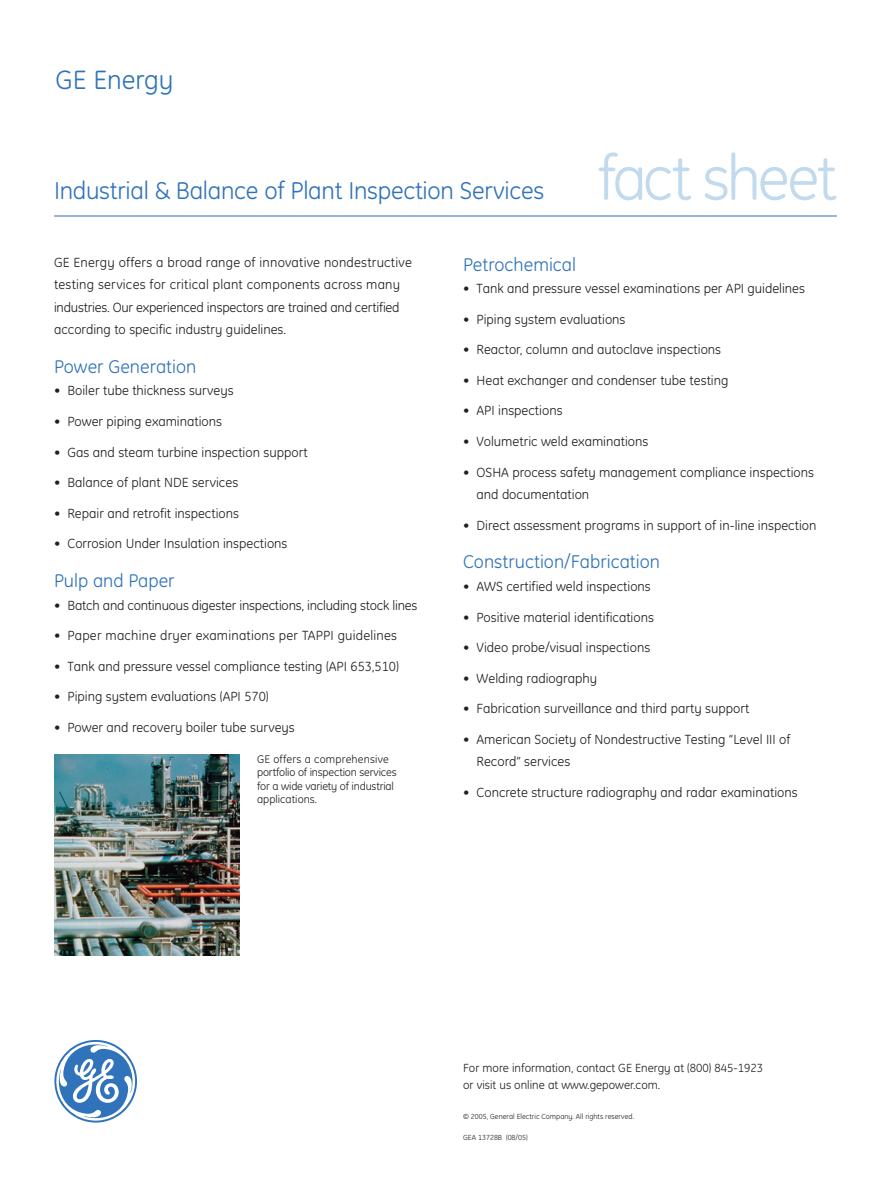
<style>
.page{position:relative;width:891px;height:1188px;background:#fff}
.page>*{position:absolute;margin:0;border:0;box-sizing:border-box;transform-origin:0 0}
.t1{font:63px "GE Inspira";letter-spacing:-.055em;color:#c1daed}
.t2{font:27px "GE Inspira";color:#3073ba}
.t3{font:24.75px "GE Inspira";letter-spacing:-.01em;color:#3073ba}
.t4{font:18.75px "GE Inspira";color:#3073ba}
.t5{font:13.5px/22.5px "GE Inspira";color:#231f20}
.t6{font:12px/16.5px "GE Inspira";color:#231f20}
.t7{font:11.25px/13.5px "GE Inspira";letter-spacing:-.015em;color:#231f20}
.t8{font:7.5px "GE Inspira";color:#231f20}
</style>
<div class="page">
<svg style="left:54px;top:1040px;width:83px;height:83px"></svg>
<hr style="left:54px;top:216px;width:783px;height:1px;background:#3073ba">
<img style="left:54px;top:754px;width:186px;height:201px">
<h2 class="t2" style="left:56px;top:70px;width:120px">GE Energy</h2>
<h3 class="t3" style="left:54px;top:181px;width:492px">Industrial &amp; Balance of Plant Inspection Services</h3>
<h1 class="t1" style="left:598px;top:155px;width:241px">fact sheet</h1>
<p class="t5" style="left:54px;top:252px;width:359px">GE Energy offers a broad range of innovative nondestructive testing services for critical plant components across many industries. Our experienced inspectors are trained and certified according to specific industry guidelines.</p>
<h3 class="t4" style="left:54px;top:359px;width:144px">Power Generation</h3>
<p class="t5" style="left:54px;top:381px;width:181px">• Boiler tube thickness surveys</p>
<p class="t5" style="left:54px;top:411px;width:170px">• Power piping examinations</p>
<p class="t5" style="left:54px;top:442px;width:255px">• Gas and steam turbine inspection support</p>
<p class="t5" style="left:54px;top:473px;width:186px">• Balance of plant NDE services</p>
<p class="t5" style="left:54px;top:503px;width:187px">• Repair and retrofit inspections</p>
<p class="t5" style="left:54px;top:534px;width:235px">• Corrosion Under Insulation inspections</p>
<h3 class="t4" style="left:54px;top:574px;width:122px">Pulp and Paper</h3>
<p class="t5" style="left:54px;top:595px;width:365px">• Batch and continuous digester inspections, including stock lines</p>
<p class="t5" style="left:54px;top:626px;width:345px">• Paper machine dryer examinations per TAPPI guidelines</p>
<p class="t5" style="left:54px;top:656px;width:346px">• Tank and pressure vessel compliance testing (API 653,510)</p>
<p class="t5" style="left:54px;top:687px;width:216px">• Piping system evaluations (API 570)</p>
<p class="t5" style="left:54px;top:717px;width:242px">• Power and recovery boiler tube surveys</p>
<p class="t7" style="left:257px;top:753px;width:141px">GE offers a comprehensive portfolio of inspection services for a wide variety of industrial applications.</p>
<h3 class="t4" style="left:463px;top:257px;width:115px">Petrochemical</h3>
<p class="t5" style="left:463px;top:279px;width:343px">• Tank and pressure vessel examinations per API guidelines</p>
<p class="t5" style="left:463px;top:309px;width:164px">• Piping system evaluations</p>
<p class="t5" style="left:463px;top:340px;width:260px">• Reactor, column and autoclave inspections</p>
<p class="t5" style="left:463px;top:370px;width:267px">• Heat exchanger and condenser tube testing</p>
<p class="t5" style="left:463px;top:401px;width:101px">• API inspections</p>
<p class="t5" style="left:463px;top:432px;width:187px">• Volumetric weld examinations</p>
<p class="t5" style="left:477px;top:462px;width:339px;text-indent:-14px">• OSHA process safety management compliance inspections and documentation</p>
<p class="t5" style="left:463px;top:515px;width:355px">• Direct assessment programs in support of in-line inspection</p>
<h3 class="t4" style="left:463px;top:555px;width:199px">Construction/Fabrication</h3>
<p class="t5" style="left:463px;top:576px;width:189px">• AWS certified weld inspections</p>
<p class="t5" style="left:463px;top:607px;width:192px">• Positive material identifications</p>
<p class="t5" style="left:463px;top:638px;width:189px">• Video probe/visual inspections</p>
<p class="t5" style="left:463px;top:668px;width:136px">• Welding radiography</p>
<p class="t5" style="left:463px;top:699px;width:288px">• Fabrication surveillance and third party support</p>
<p class="t5" style="left:477px;top:729px;width:315px;text-indent:-14px">• American Society of Nondestructive Testing “Level III of<br>Record” services</p>
<p class="t5" style="left:463px;top:783px;width:336px">• Concrete structure radiography and radar examinations</p>
<p class="t6" style="left:463px;top:1061px;width:302px">For more information, contact GE Energy at (800) 845-1923 or visit us online at www.gepower.com.</p>
<p class="t8" style="left:463px;top:1114px;width:173px">© 2005, General Electric Company. All rights reserved.</p>
<p class="t8" style="left:463px;top:1134px;width:66px">GEA 13728B (08/05)</p>
</div>
